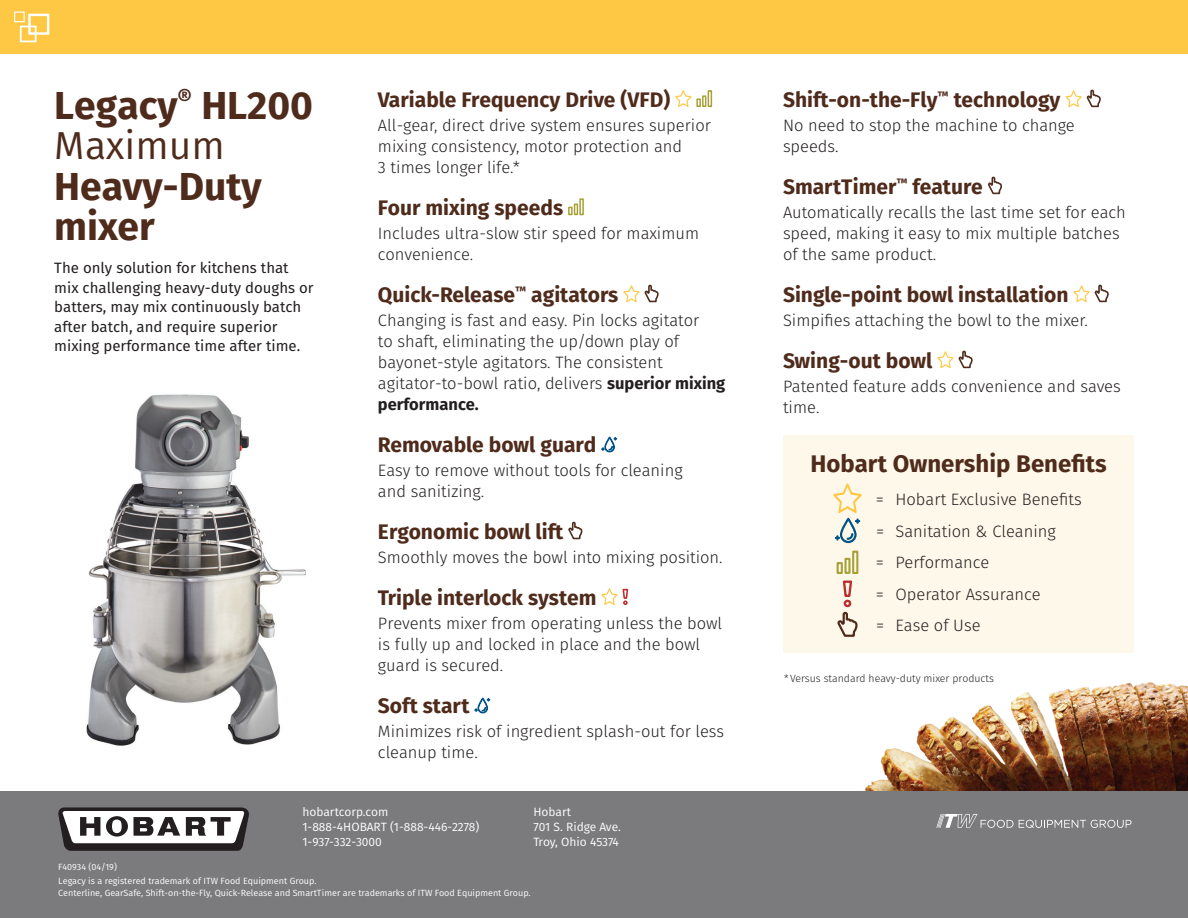
<style>
.page{position:relative;width:1188px;height:918px;background:#fff}
.page>*{position:absolute;margin:0;border:0;box-sizing:border-box;transform-origin:0 0}
.t1{font:700 39px/40.5px "Fira Sans";color:#4f2b1c}
.t2{font:700 24px "Fira Sans";color:#4f2b1c}
.t3{font:700 21px "Fira Sans";color:#4f2b1c}
.t4{font:300 16.5px/21px "Fira Sans";color:#231f20}
.t5{font:15px/19.5px "Fira Sans";color:#231f20}
.t6{font:12px "Fira Sans";color:#fff}
.t7{font:300 10.5px "Fira Sans";color:#231f20}
.t8{font:9px/13.5px "Fira Sans";color:#fff}
.s1{font-weight:400}
.s2{font-weight:700}
</style>
<div class="page">
<div style="left:783px;top:435px;width:351px;height:217px;background:#fef8ea"></div>
<img style="left:853px;top:682px;width:335px;height:110px">
<div style="left:0;top:792px;width:1188px;height:126px;background:#7b7a7c"></div>
<div style="left:0;top:0;width:1188px;height:54px;background:#fec844"></div>
<div style="left:28px;top:14px;width:21px;height:21px;border:2px solid #fff"></div>
<div style="left:14px;top:12px;width:11px;height:10px;border:1px solid #fff"></div>
<div style="left:20px;top:26px;width:17px;height:16px;border:2px solid #fff"></div>
<svg style="left:675px;top:90px;width:16px;height:17px"></svg>
<div style="left:696px;top:98px;width:5px;height:9px;border:1px solid #a7a036"></div>
<div style="left:702px;top:95px;width:4px;height:12px;border:1px solid #a7a036"></div>
<div style="left:708px;top:90px;width:4px;height:17px;border:1px solid #a7a036"></div>
<div style="left:568px;top:207px;width:5px;height:8px;border:1px solid #a7a036"></div>
<div style="left:574px;top:204px;width:4px;height:11px;border:1px solid #a7a036"></div>
<div style="left:579px;top:198px;width:5px;height:17px;border:1px solid #a7a036"></div>
<svg style="left:623px;top:284px;width:36px;height:19px"></svg>
<svg style="left:601px;top:436px;width:16px;height:17px"></svg>
<svg style="left:568px;top:521px;width:15px;height:19px"></svg>
<svg style="left:601px;top:588px;width:28px;height:17px"></svg>
<svg style="left:474px;top:697px;width:16px;height:17px"></svg>
<svg style="left:1065px;top:89px;width:36px;height:19px"></svg>
<svg style="left:988px;top:176px;width:14px;height:19px"></svg>
<svg style="left:1073px;top:284px;width:36px;height:19px"></svg>
<svg style="left:937px;top:350px;width:36px;height:19px"></svg>
<svg style="left:833px;top:483px;width:29px;height:61px"></svg>
<div style="left:837px;top:562px;width:6px;height:12px;border:2px solid #a7a036"></div>
<div style="left:844px;top:558px;width:7px;height:16px;border:2px solid #a7a036"></div>
<div style="left:852px;top:551px;width:6px;height:23px;border:2px solid #a7a036"></div>
<svg style="left:843px;top:580px;width:9px;height:17px"></svg>
<div style="left:844px;top:600px;width:7px;height:7px;border:2px solid #bc2d2c;border-radius:50%"></div>
<svg style="left:837px;top:611px;width:22px;height:98px"></svg>
<svg style="left:58px;top:807px;width:191px;height:44px;background:#908e8f"></svg>
<svg style="left:936px;top:814px;width:196px;height:14px"></svg>
<img style="left:86px;top:394px;width:220px;height:352px">
<h1 class="t1" style="left:54px;top:85px;width:260px">Legacy<sup>®</sup> HL200<br><span class="s1">Maximum</span></h1>
<h1 class="t1" style="left:54px;top:166px;width:209px">Heavy-Duty mixer</h1>
<p class="t5" style="left:54px;top:258px;width:261px">The only solution for kitchens that mix challenging heavy-duty doughs or batters, may mix continuously batch after batch, and require superior mixing performance time after time.</p>
<p class="t3" style="left:378px;top:85px;width:294px">Variable Frequency Drive (VFD)</p>
<p class="t4" style="left:378px;top:115px;width:334px">All-gear, direct drive system ensures superior mixing consistency, motor protection and<br>3 times longer life.*</p>
<p class="t3" style="left:378px;top:193px;width:187px">Four mixing speeds</p>
<p class="t4" style="left:378px;top:223px;width:323px">Includes ultra-slow stir speed for maximum convenience.</p>
<p class="t3" style="left:378px;top:280px;width:242px">Quick-Release<sup>™</sup> agitators</p>
<p class="t4" style="left:378px;top:310px;width:349px">Changing is fast and easy. Pin locks agitator<br>to shaft, eliminating the up/down play of bayonet-style agitators. The consistent agitator-to-bowl ratio, delivers <span class="s2">superior mixing performance.</span></p>
<p class="t3" style="left:378px;top:430px;width:220px">Removable bowl guard</p>
<p class="t4" style="left:378px;top:460px;width:306px">Easy to remove without tools for cleaning and sanitizing.</p>
<p class="t3" style="left:378px;top:517px;width:187px">Ergonomic bowl lift</p>
<p class="t4" style="left:378px;top:547px;width:346px">Smoothly moves the bowl into mixing position.</p>
<p class="t3" style="left:378px;top:583px;width:220px">Triple interlock system</p>
<p class="t4" style="left:378px;top:613px;width:346px">Prevents mixer from operating unless the bowl is fully up and locked in place and the bowl guard is secured.</p>
<p class="t3" style="left:378px;top:691px;width:93px">Soft start</p>
<p class="t4" style="left:378px;top:721px;width:348px">Minimizes risk of ingredient splash-out for less cleanup time.</p>
<p class="t6" style="left:302px;top:804px;width:88px">hobartcorp.com</p>
<p class="t6" style="left:533px;top:804px;width:39px">Hobart</p>
<p class="t6" style="left:302px;top:819px;width:178px">1-888-4HOBART (1-888-446-2278)</p>
<p class="t6" style="left:533px;top:819px;width:89px">701 S. Ridge Ave.</p>
<p class="t6" style="left:302px;top:834px;width:81px">1-937-332-3000</p>
<p class="t6" style="left:533px;top:834px;width:87px">Troy, Ohio 45374</p>
<p class="t8" style="left:58px;top:860px;width:260px">F40934 (04/19)<br>Legacy is a registered trademark of ITW Food Equipment Group.</p>
<p class="t8" style="left:58px;top:886px;width:474px">Centerline, GearSafe, Shift-on-the-Fly, Quick-Release and SmartTimer are trademarks of ITW Food Equipment Group.</p>
<p class="t3" style="left:783px;top:85px;width:279px">Shift-on-the-Fly<sup>™</sup> technology</p>
<p class="t4" style="left:783px;top:115px;width:293px">No need to stop the machine to change speeds.</p>
<p class="t3" style="left:783px;top:172px;width:201px">SmartTimer<sup>™</sup> feature</p>
<p class="t4" style="left:783px;top:202px;width:344px">Automatically recalls the last time set for each speed, making it easy to mix multiple batches of the same product.</p>
<p class="t3" style="left:783px;top:280px;width:287px">Single-point bowl installation</p>
<p class="t4" style="left:783px;top:310px;width:306px">Simpifies attaching the bowl to the mixer.</p>
<p class="t3" style="left:783px;top:346px;width:151px">Swing-out bowl</p>
<p class="t4" style="left:783px;top:376px;width:339px">Patented feature adds convenience and saves time.</p>
<h2 class="t2" style="left:810px;top:447px;width:298px">Hobart Ownership Benefits</h2>
<p class="t4" style="left:876px;top:484px;width:207px;line-height:31.5px">= Hobart Exclusive Benefits = Sanitation &amp; Cleaning<br>= Performance<br>= Operator Assurance<br>= Ease of Use</p>
<p class="t7" style="left:784px;top:671px;width:211px">*Versus standard heavy-duty mixer products</p>
</div>
